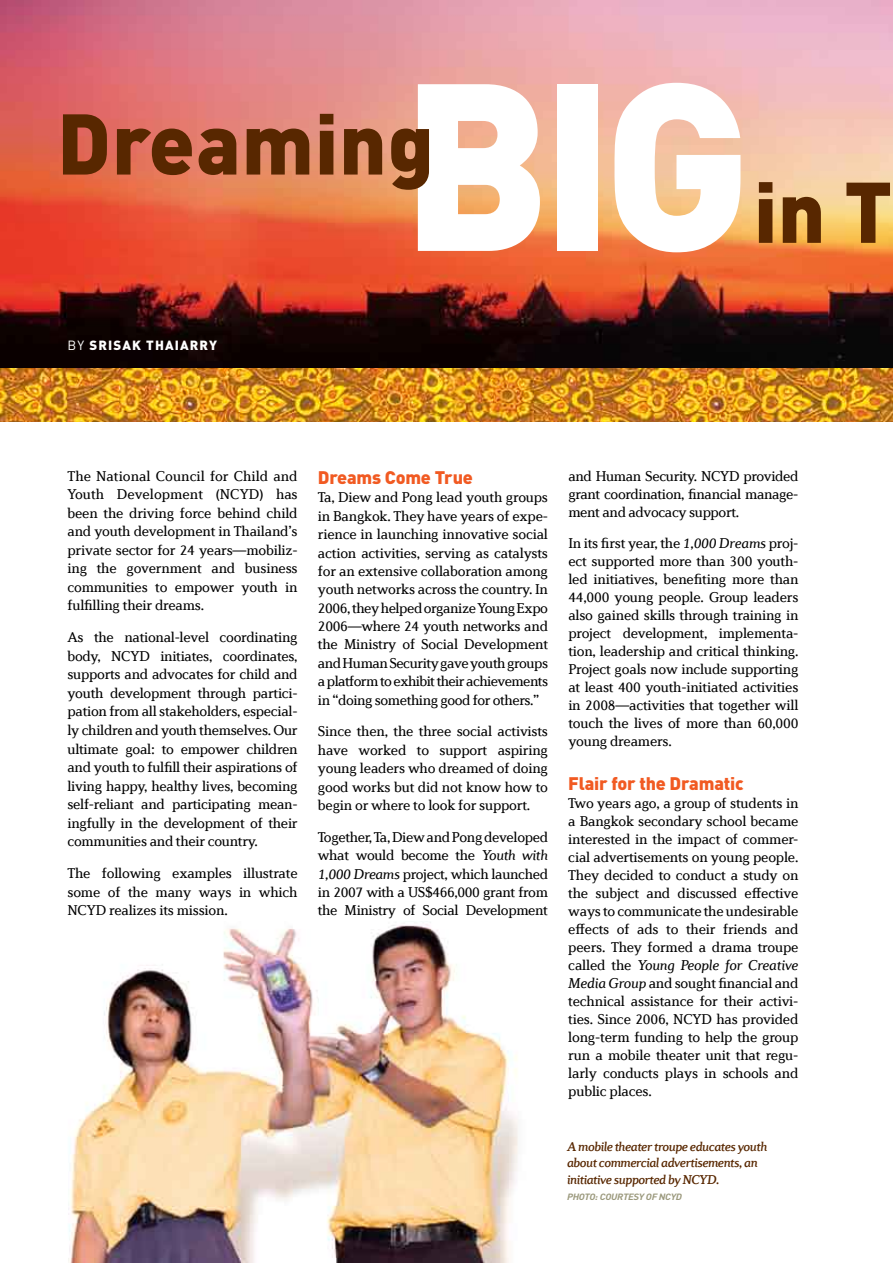
<style>
.page{position:relative;width:893px;height:1263px;background:#fff}
.page>*{position:absolute;margin:0;border:0;box-sizing:border-box;transform-origin:0 0}
.t1{font:900 234.15px "DINOT";color:#fff}
.t2{font:900 84.6px "DINOT";letter-spacing:.005em;color:#582700}
.t3{font:900 18px "DINOT";letter-spacing:-.01em;color:#f15a22}
.t4{font:15px/18px "Diverda Serif Com";letter-spacing:-.015em;color:#000;text-align:justify}
.t5{font:italic 500 13.5px/16.5px "Diverda Serif Com";letter-spacing:-.035em;color:#582700}
.t6{font:900 13.2px "DINOT";letter-spacing:.085em;color:#fff}
.t7{font:italic 700 9px "DINOT";letter-spacing:-.025em;color:#9b997d;scale:1.1 1}
.s1{font-weight:400}
.s2{font-style:italic}
</style>
<div class="page">
<img style="left:0;top:0;width:893px;height:368px">
<img style="left:0;top:368px;width:893px;height:53px">
<img style="left:68px;top:922px;width:450px;height:341px">
<h1 class="t1" style="left:401px;top:7px;width:232px">Big</h1>
<h2 class="t2" style="left:57px;top:86px;width:379px">Dreaming</h2>
<h2 class="t2" style="left:754px;top:155px;width:135px">in T</h2>
<p class="t6" style="left:68px;top:336px;width:151px"><span class="s1">by</span> Srisak Thaiarry</p>
<p class="t4" style="left:68px;top:466px;width:232px;line-height:18.6px">The National Council for Child and Youth Development (NCYD) has been the driving force behind child and youth development in Thailand’s private sector for 24 years—mobiliz&shy;ing the government and business communities to empower youth in fulfilling their dreams.</p>
<p class="t4" style="left:68px;top:628px;width:232px;line-height:18.6px">As the national-level coordinating body, NCYD initiates, coordinates, supports and advocates for child and youth development through partici&shy;pation from all stakeholders, especial&shy;ly children and youth themselves. Our ultimate goal: to empower children and youth to fulfill their aspirations of living happy, healthy lives, becoming self-reliant and participating mean&shy;ingfully in the development of their communities and their country.</p>
<p class="t4" style="left:68px;top:864px;width:232px;line-height:18.6px">The following examples illustrate some of the many ways in which NCYD realizes its mission.</p>
<p class="t3" style="left:318px;top:465px;width:157px">Dreams Come True</p>
<p class="t4" style="left:318px;top:488px;width:232px;line-height:18.5px">Ta, Diew and Pong lead youth groups in Bangkok. They have years of expe&shy;rience in launching innovative social action activities, serving as catalysts for an extensive collaboration among youth networks across the country. In 2006, they helped organize Young Expo 2006—where 24 youth networks and the Ministry of Social Development and Human Security gave youth groups a platform to exhibit their achievements in “doing something good for others.”</p>
<p class="t4" style="left:318px;top:722px;width:232px">Since then, the three social activists have worked to support aspiring young leaders who dreamed of doing good works but did not know how to begin or where to look for support.</p>
<p class="t4" style="left:318px;top:828px;width:232px">Together, Ta, Diew and Pong developed what would become the <span class="s2">Youth with 1,000 Dreams</span> project, which launched in 2007 with a US$466,000 grant from the Ministry of Social Development</p>
<p class="t4" style="left:568px;top:467px;width:232px">and Human Security. NCYD provided grant coordination, financial manage&shy;ment and advocacy support.</p>
<p class="t4" style="left:568px;top:534px;width:232px">In its first year, the <span class="s2">1,000 Dreams</span> proj&shy;ect supported more than 300 youth&shy;led initiatives, benefiting more than 44,000 young people. Group leaders also gained skills through training in project development, implementa&shy;tion, leadership and critical thinking.<br>Project goals now include supporting at least 400 youth-initiated activities in 2008—activities that together will touch the lives of more than 60,000 young dreamers.</p>
<p class="t3" style="left:568px;top:771px;width:177px">Flair for the Dramatic</p>
<p class="t4" style="left:568px;top:794px;width:232px">Two years ago, a group of students in a Bangkok secondary school became interested in the impact of commer&shy;cial advertisements on young people.<br>They decided to conduct a study on the subject and discussed effective ways to communicate the undesirable effects of ads to their friends and peers. They formed a drama troupe called the <span class="s2">Young People for Creative Media Group</span> and sought financial and technical assistance for their activi&shy;ties. Since 2006, NCYD has provided long-term funding to help the group run a mobile theater unit that regu&shy;larly conducts plays in schools and public places.</p>
<p class="t5" style="left:567px;top:1138px;width:202px">A mobile theater troupe educates youth about commercial advertisements, an initiative supported by NCYD.</p>
<p class="t7" style="left:567px;top:1191px;width:106px">pHOTO: COURTESY OF NCYD</p>
</div>
